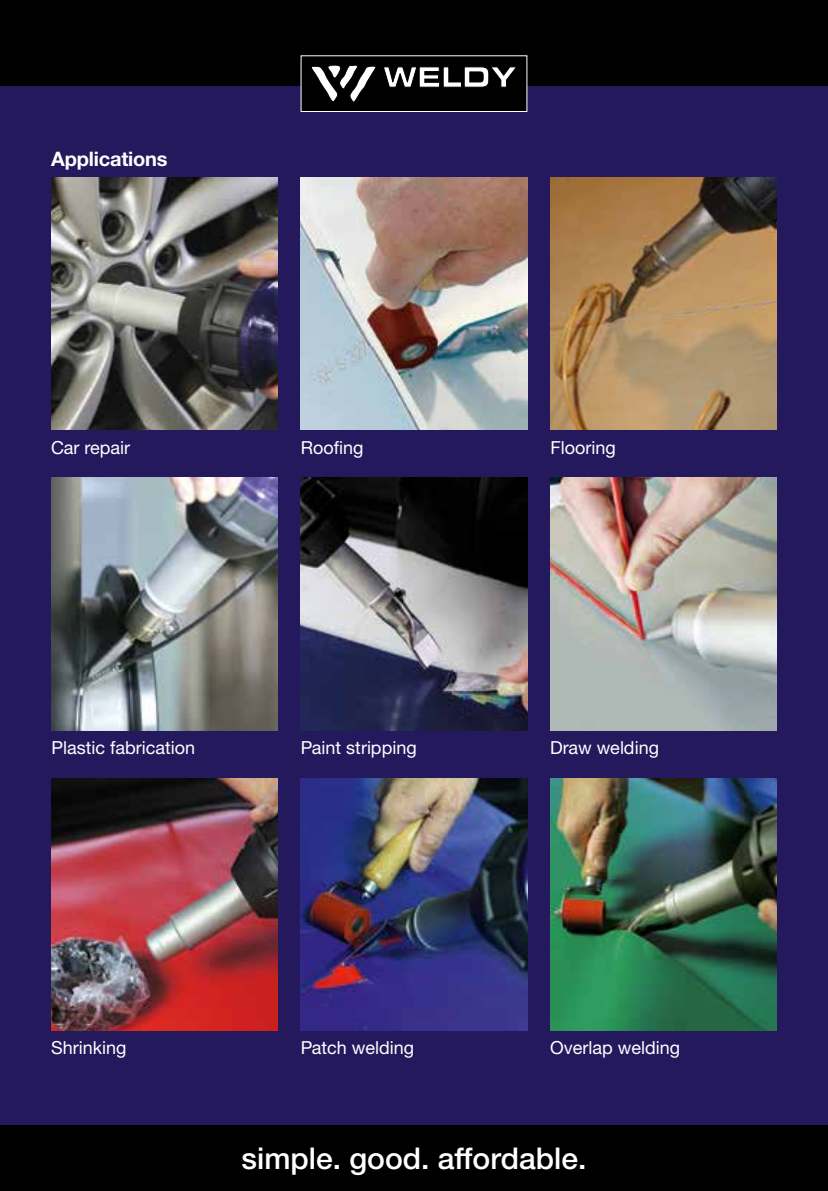
<style>
.page{position:relative;width:828px;height:1191px;background:#fff}
.page>*{position:absolute;margin:0;border:0;box-sizing:border-box;transform-origin:0 0}
.t1{font:500 30px "Helvetica Neue LTW1 G";color:#fff}
.t2{font:700 20px "Helvetica Neue LTW1 G";letter-spacing:-.01em;color:#fff}
.t3{font:18px "Helvetica Neue LTW1 G";color:#fff}
</style>
<div class="page">
<div style="left:0;top:84px;width:828px;height:1043px;background:#24195d"></div>
<div style="left:0;top:0;width:828px;height:85px;background:#000"></div>
<div style="left:0;top:1125px;width:828px;height:66px;background:#000"></div>
<img style="left:550px;top:178px;width:227px;height:252px">
<img style="left:300px;top:178px;width:227px;height:252px">
<img style="left:51px;top:178px;width:227px;height:252px">
<img style="left:300px;top:778px;width:227px;height:252px">
<img style="left:300px;top:478px;width:227px;height:252px">
<img style="left:51px;top:478px;width:227px;height:252px">
<img style="left:51px;top:778px;width:227px;height:252px">
<img style="left:550px;top:478px;width:227px;height:252px">
<img style="left:550px;top:778px;width:227px;height:252px">
<div style="left:300px;top:55px;width:227px;height:57px;background:#000;border:1px solid #fff"></div>
<svg style="left:383px;top:66px;width:133px;height:22px"></svg>
<svg style="left:311px;top:65px;width:65px;height:37px"></svg>
<p class="t2" style="left:51px;top:146px;width:118px">Applications</p>
<p class="t3" style="left:51px;top:436px;width:81px">Car repair</p>
<p class="t3" style="left:301px;top:436px;width:64px">Roofing</p>
<p class="t3" style="left:550px;top:436px;width:67px">Flooring</p>
<p class="t3" style="left:52px;top:736px;width:145px">Plastic fabrication</p>
<p class="t3" style="left:301px;top:736px;width:117px">Paint stripping</p>
<p class="t3" style="left:550px;top:736px;width:110px">Draw welding</p>
<p class="t3" style="left:51px;top:1036px;width:77px">Shrinking</p>
<p class="t3" style="left:301px;top:1036px;width:115px">Patch welding</p>
<p class="t3" style="left:550px;top:1036px;width:131px">Overlap welding</p>
<h1 class="t1" style="left:242px;top:1140px;width:346px">simple. good. affordable.</h1>
</div>
